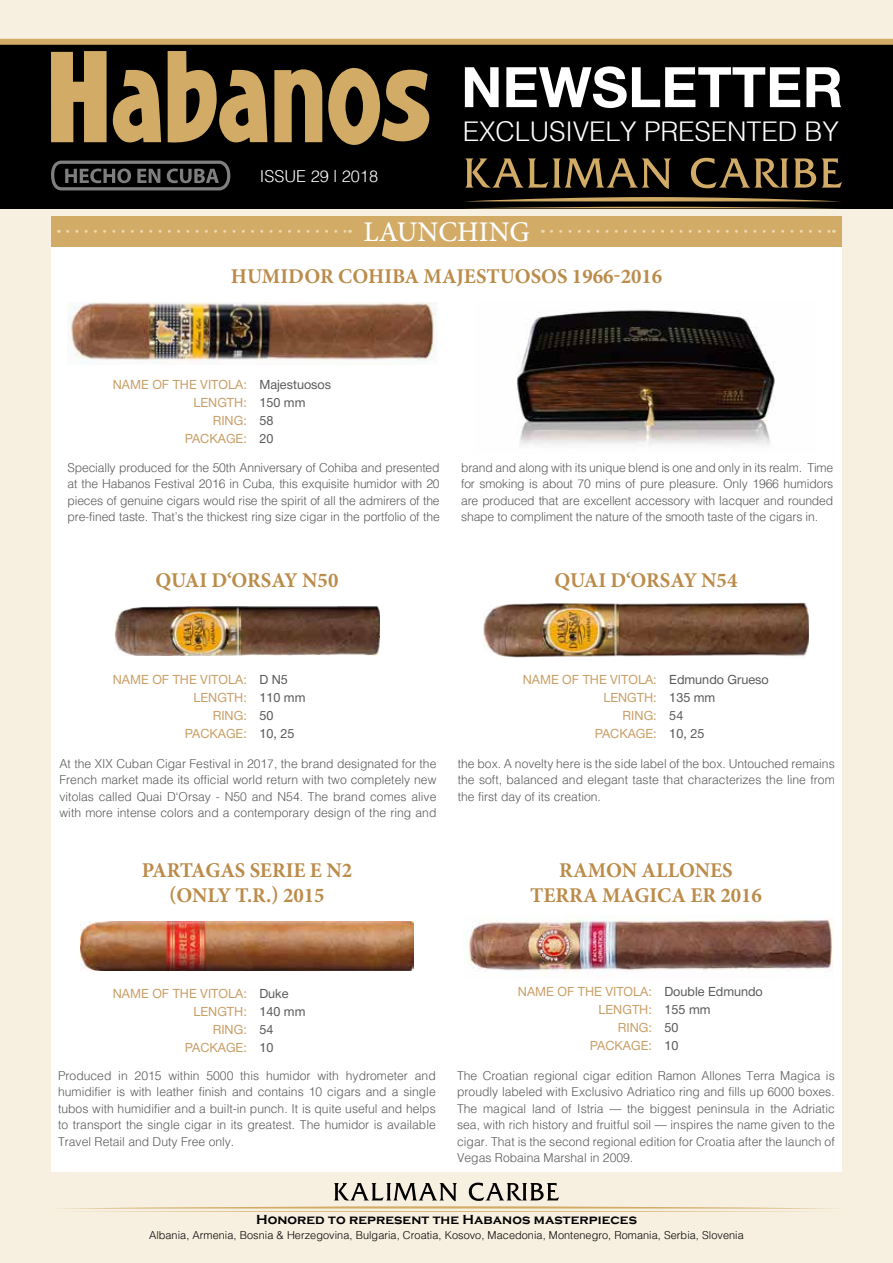
<style>
.page{position:relative;width:893px;height:1263px;background:#f7f0e0}
.page>*{position:absolute;margin:0;border:0;box-sizing:border-box;transform-origin:0 0}
.t1{font:55.95px "Helvetica 7 Bold";color:#fff}
.t2{font:300 29.7px "Helv Cyr";letter-spacing:-.005em;color:#fff}
.t3{font:500 28.5px "Minion Pro";color:#fff}
.t4{font:700 21px/25.2px "Minion Pro";color:#bb8b4a;text-align:center}
.t5{font:300 18px "Helv Cyr";color:#fff}
.t6{font:300 13.5px/16.5px "Helv Cyr";color:#58595b;text-align:justify}
.t7{font:700 13.5px "Copperplate Gothic";letter-spacing:.005em;color:#000}
.t8{font:12.75px/18px "Helvetica 5 Normal";color:#c89f67;text-align:right}
.t9{font:12.75px/18px "Helvetica 5 Normal";color:#58595b}
.t10{font:300 12px "Helv Cyr";letter-spacing:.005em;color:#000}
</style>
<div class="page">
<div style="left:51px;top:247px;width:791px;height:925px;background:#fff"></div>
<div style="left:0;top:42px;width:893px;height:166px;background:#000"></div>
<svg style="left:168px;top:51px;width:99px;height:92px"></svg>
<svg style="left:274px;top:69px;width:48px;height:73px"></svg>
<svg style="left:328px;top:68px;width:102px;height:77px"></svg>
<svg style="left:51px;top:51px;width:110px;height:92px"></svg>
<div style="left:0;top:39px;width:893px;height:6px;background:#d2ab67"></div>
<svg style="left:465px;top:158px;width:377px;height:31px"></svg>
<svg style="left:464px;top:197px;width:377px;height:11px"></svg>
<div style="left:51px;top:216px;width:791px;height:31px;background:#d2ab67"></div>
<svg style="left:68px;top:230px;width:283px;height:3px"></svg>
<svg style="left:551px;top:230px;width:283px;height:3px"></svg>
<svg style="left:59px;top:1182px;width:775px;height:30px"></svg>
<svg style="left:51px;top:161px;width:179px;height:29px"></svg>
<img style="left:80px;top:922px;width:334px;height:49px">
<img style="left:467px;top:915px;width:366px;height:57px">
<img style="left:484px;top:602px;width:324px;height:56px">
<img style="left:114px;top:607px;width:266px;height:48px">
<img style="left:68px;top:303px;width:369px;height:61px">
<img style="left:517px;top:310px;width:258px;height:135px">
<h1 class="t1" style="left:461px;top:57px;width:383px">NEWSLETTER</h1>
<h3 class="t5" style="left:260px;top:166px;width:120px">ISSUE 29 | 2018</h3>
<h2 class="t2" style="left:463px;top:116px;width:377px">EXCLUSIVELY PRESENTED BY</h2>
<h3 class="t3" style="left:363px;top:212px;width:168px">LAUNCHING</h3>
<h3 class="t4" style="left:231px;top:264px;width:433px">HUMIDOR COHIBA MAJESTUOSOS 1966-2016</h3>
<p class="t8" style="left:113px;top:375px;width:135px">NAME OF THE VITOLA:<br>LENGTH:<br>RING:<br>PACKAGE:</p>
<p class="t9" style="left:259px;top:375px;width:73px">Majestuosos<br>150 mm<br>58<br>20</p>
<p class="t6" style="left:68px;top:459px;width:374px">Specially produced for the 50th Anniversary of Cohiba and presented at the Habanos Festival 2016 in Cuba, this exquisite humidor with 20 pieces of genuine cigars would rise the spirit of all the admirers of the pre-fined taste. That’s the thickest ring size cigar in the portfolio of the</p>
<p class="t6" style="left:461px;top:459px;width:374px">brand and along with its unique blend is one and only in its realm. Time for smoking is about 70 mins of pure pleasure. Only 1966 humidors are produced that are excellent accessory with lacquer and rounded shape to compliment the nature of the smooth taste of the cigars in.</p>
<h3 class="t4" style="left:156px;top:567px;width:184px">QUAI D‘ORSAY N50</h3>
<p class="t8" style="left:113px;top:671px;width:135px">NAME OF THE VITOLA:<br>LENGTH:<br>RING:<br>PACKAGE:</p>
<p class="t9" style="left:259px;top:671px;width:48px">D N5<br>110 mm<br>50<br>10, 25</p>
<h3 class="t4" style="left:555px;top:567px;width:184px">QUAI D‘ORSAY N54</h3>
<p class="t8" style="left:523px;top:671px;width:135px">NAME OF THE VITOLA:<br>LENGTH:<br>RING:<br>PACKAGE:</p>
<p class="t9" style="left:669px;top:671px;width:101px">Edmundo Grueso<br>135 mm<br>54<br>10, 25</p>
<p class="t6" style="left:60px;top:755px;width:378px">At the XIX Cuban Cigar Festival in 2017, the brand designated for the French market made its official world return with two completely new vitolas called Quai D‘Orsay - N50 and N54. The brand comes alive with more intense colors and a contemporary design of the ring and</p>
<p class="t6" style="left:458px;top:755px;width:378px">the box. A novelty here is the side label of the box. Untouched remains the soft, balanced and elegant taste that characterizes the line from the first day of its creation.</p>
<h3 class="t4" style="left:142px;top:857px;width:212px">PARTAGAS SERIE E N2 (ONLY T.R.) 2015</h3>
<h3 class="t4" style="left:530px;top:857px;width:233px">RAMON ALLONES<br>TERRA MAGICA ER 2016</h3>
<p class="t8" style="left:113px;top:984px;width:135px">NAME OF THE VITOLA:<br>LENGTH:<br>RING:<br>PACKAGE:</p>
<p class="t9" style="left:259px;top:984px;width:48px">Duke<br>140 mm<br>54<br>10</p>
<p class="t6" style="left:58px;top:1067px;width:379px">Produced in 2015 within 5000 this humidor with hydrometer and humidifier is with leather finish and contains 10 cigars and a single tubos with humidifier and a built-in punch. It is quite useful and helps to transport the single cigar in its greatest. The humidor is available Travel Retail and Duty Free only.</p>
<p class="t8" style="left:518px;top:983px;width:135px">NAME OF THE VITOLA:<br>LENGTH:<br>RING:<br>PACKAGE:</p>
<p class="t9" style="left:664px;top:983px;width:100px">Double Edmundo<br>155 mm<br>50<br>10</p>
<p class="t6" style="left:457px;top:1067px;width:379px">The Croatian regional cigar edition Ramon Allones Terra Magica is proudly labeled with Exclusivo Adriatico ring and fills up 6000 boxes.<br>The magical land of Istria – the biggest peninsula in the Adriatic sea, with rich history and fruitful soil – inspires the name given to the cigar. That is the second regional edition for Croatia after the launch of Vegas Robaina Marshal in 2009.</p>
<p class="t7" style="left:256px;top:1212px;width:382px">Honored to represent the Habanos masterpieces</p>
<p class="t10" style="left:149px;top:1229px;width:596px">Albania, Armenia, Bosnia &amp; Herzegovina, Bulgaria, Croatia, Kosovo, Macedonia, Montenegro, Romania, Serbia, Slovenia</p>
</div>
